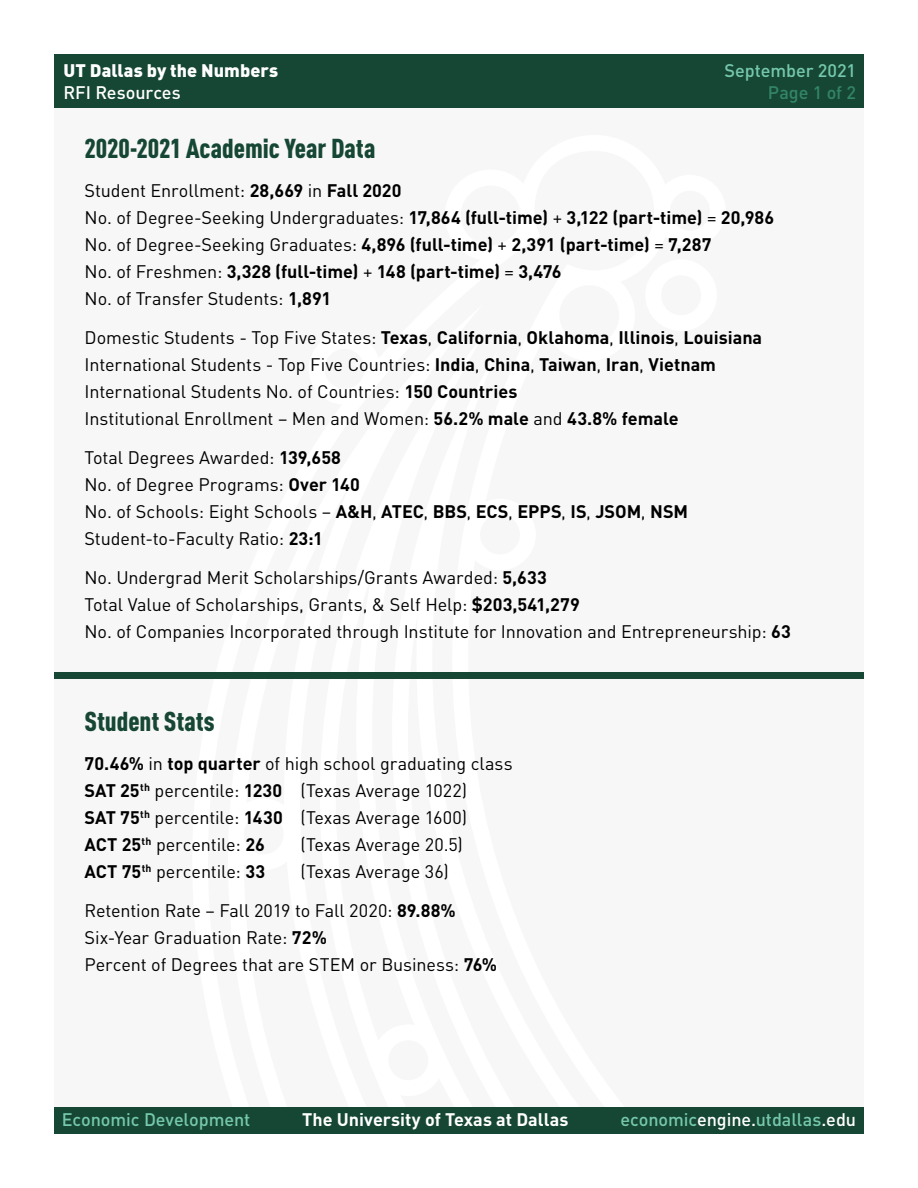
<style>
.page{position:relative;width:918px;height:1188px;background:#fff}
.page>*{position:absolute;margin:0;border:0;box-sizing:border-box;transform-origin:0 0}
.t1{font:900 condensed 27px "DIN Pro";letter-spacing:-.005em;color:#164734}
.t2{font:18px/27px "DIN Pro";letter-spacing:-.005em;color:#000}
.t3{font:700 18px/27px "DIN Pro";color:#000}
.t4{font:500 18px "DIN Pro";letter-spacing:-.005em;color:#75c8ad}
.t5{font:700 18px "DIN Pro";color:#fff}
.t6{font:900 18px "DIN Pro";color:#fff}
.t7{font:500 18px "DIN Pro";letter-spacing:-.005em;color:#fff}
.t8{font:500 18px "DIN Pro";color:#338469}
.s1{font-weight:400}
.s2{font-weight:700}
.s3{color:#fff}
</style>
<div class="page">
<div style="left:54px;top:108px;width:810px;height:999px;background:#f7f7f7"></div>
<div style="left:54px;top:54px;width:810px;height:54px;background:#164734"></div>
<div style="left:54px;top:1107px;width:810px;height:27px;background:#164734"></div>
<div style="left:54px;top:673px;width:810px;height:6px;background:#164734"></div>
<p class="t6" style="left:64px;top:58px;width:216px">UT Dallas by the Numbers</p>
<p class="t7" style="left:64px;top:80px;width:119px">RFI Resources</p>
<p class="t4" style="left:724px;top:58px;width:133px">September 2021</p>
<p class="t8" style="left:768px;top:80px;width:90px">Page 1 of 2</p>
<h1 class="t1" style="left:85px;top:132px;width:292px">2020-2021 Academic Year Data</h1>
<p class="t3" style="left:85px;top:176px;width:691px"><span class="s1">Student Enrollment:</span> 28,669 <span class="s1">in</span> Fall 2020<br><span class="s1">No. of Degree-Seeking Undergraduates:</span> 17,864 (full-time) <span class="s1">+</span> 3,122 (part-time) <span class="s1">=</span> 20,986<br><span class="s1">No. of Degree-Seeking Graduates:</span> 4,896 (full-time) <span class="s1">+</span> 2,391 (part-time) <span class="s1">=</span> 7,287<br><span class="s1">No. of Freshmen:</span> 3,328 (full-time) <span class="s1">+</span> 148 (part-time) <span class="s1">=</span> 3,476<br><span class="s1">No. of Transfer Students:</span> 1,891</p>
<p class="t2" style="left:85px;top:323px;width:679px">Domestic Students - Top Five States: <span class="s2">Texas</span>, <span class="s2">California</span>, <span class="s2">Oklahoma</span>, <span class="s2">Illinois</span>, <span class="s2">Louisiana </span>International Students - Top Five Countries: <span class="s2">India</span>, <span class="s2">China</span>, <span class="s2">Taiwan</span>, <span class="s2">Iran</span>, <span class="s2">Vietnam </span>International Students No. of Countries: <span class="s2">150 Countries<br></span>Institutional Enrollment – Men and Women: <span class="s2">56.2% male</span> and <span class="s2">43.8% female</span></p>
<p class="t2" style="left:85px;top:443px;width:605px">Total Degrees Awarded: <span class="s2">139,658<br></span>No. of Degree Programs: <span class="s2">Over 140<br></span>No. of Schools: Eight Schools – <span class="s2">A&amp;H</span>, <span class="s2">ATEC</span>, <span class="s2">BBS</span>, <span class="s2">ECS</span>, <span class="s2">EPPS</span>, <span class="s2">IS</span>, <span class="s2">JSOM</span>, <span class="s2">NSM </span>Student-to-Faculty Ratio: <span class="s2">23:1</span></p>
<p class="t2" style="left:85px;top:563px;width:708px">No. Undergrad Merit Scholarships/Grants Awarded: <span class="s2">5,633<br></span>Total Value of Scholarships, Grants, &amp; Self Help: <span class="s2">$203,541,279<br></span>No. of Companies Incorporated through Institute for Innovation and Entrepreneurship: <span class="s2">63</span></p>
<h1 class="t1" style="left:85px;top:705px;width:132px">Student Stats</h1>
<p class="t2" style="left:85px;top:750px;width:430px"><span class="s2">70.46%</span> in <span class="s2">top quarter</span> of high school graduating class <span class="s2">SAT 25</span><sup>th</sup> percentile: <span class="s2">1230</span> (Texas Average 1022)<br><span class="s2">SAT 75</span><sup>th</sup> percentile: <span class="s2">1430</span> (Texas Average 1600)<br><span class="s2">ACT 25</span><sup>th</sup> percentile: <span class="s2">26</span></p>
<p class="t2" style="left:301px;top:831px;width:164px">(Texas Average 20.5)</p>
<p class="t2" style="left:85px;top:852px;width:373px;line-height:39px;text-indent:216px">(Texas Average 36)<br>Retention Rate – Fall 2019 to Fall 2020: <span class="s2">89.88%</span></p>
<p class="t2" style="left:85px;top:924px;width:414px">Six-Year Graduation Rate: <span class="s2">72%<br></span>Percent of Degrees that are STEM or Business: <span class="s2">76%</span></p>
<p class="t2" style="left:85px;top:858px;width:182px"><span class="s2">ACT 75</span><sup>th</sup> percentile: <span class="s2">33</span></p>
<p class="t4" style="left:62px;top:1108px;width:190px">Economic Development</p>
<p class="t5" style="left:302px;top:1108px;width:268px">The University of Texas at Dallas</p>
<p class="t4" style="left:620px;top:1108px;width:237px">economic<span class="s3">engine.</span>utdallas<span class="s3">.edu</span></p>
</div>
